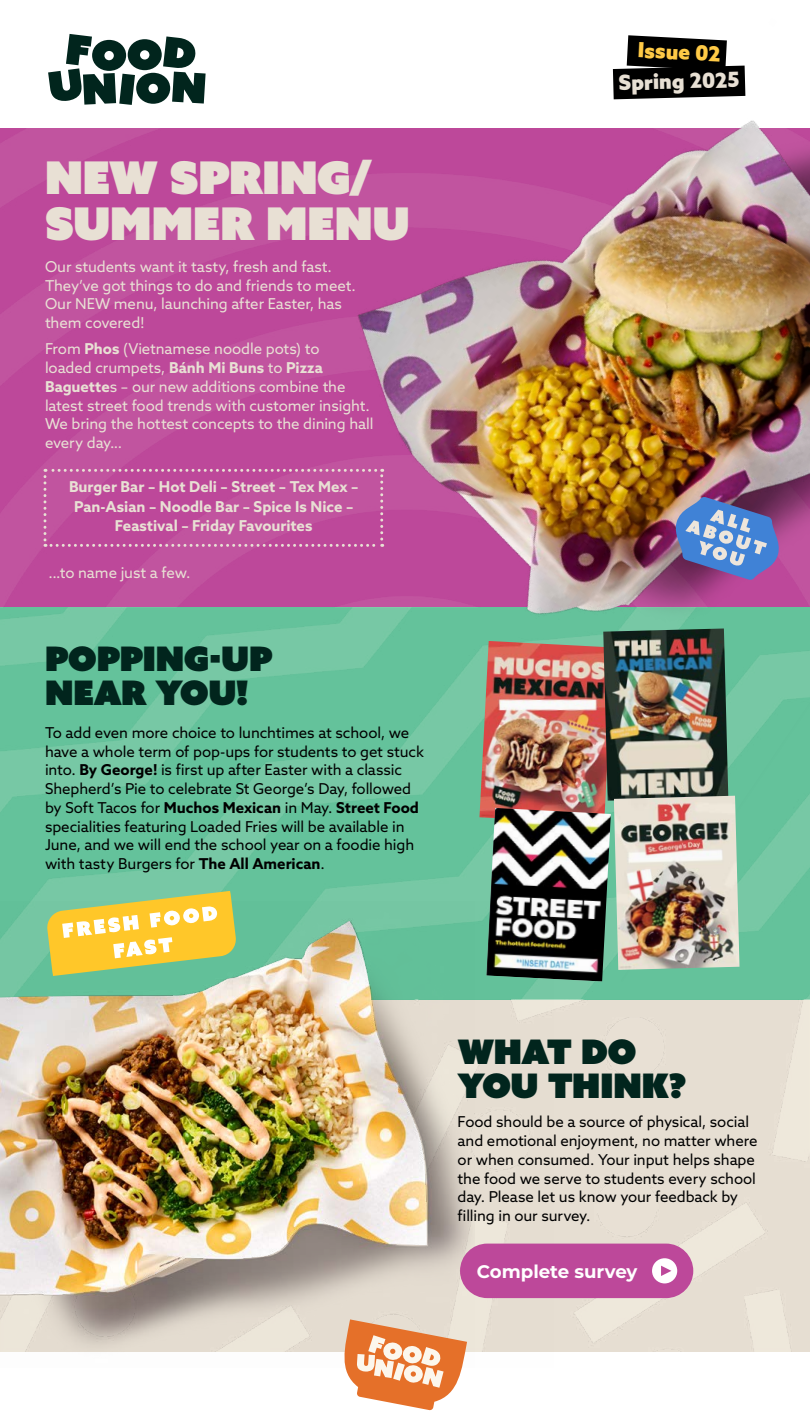
<style>
.page{position:relative;width:810px;height:1427px;background:#fff}
.page>*{position:absolute;margin:0;border:0;box-sizing:border-box;transform-origin:0 0}
.Heading_Centred_White{font:45px/45.8px "Azo Sans Uber";letter-spacing:-.005em;color:#e8e0d4}
.Heading_Centred_White-2{font:33.75px/33.8px "Azo Sans Uber";letter-spacing:-.02em;color:#01251d}
.Portions{font:900 20.85px "Azo Sans";color:#e8e0d4}
.PLU_number{font:900 20.85px "Azo Sans";color:#ffca46}
.t1{font:700 18.15px "Montserrat";color:#fff}
.Body_copy{font:15px/18.8px "Azo Sans";letter-spacing:-.005em;color:#000}
.Body_copy_white{font:15px/18.8px "Azo Sans";letter-spacing:-.005em;color:#e8e0d4}
.Body_pullout{font:700 15px/19.5px "Azo Sans";color:#e8e0d4;text-align:center}
.s1{font-weight:700}
</style>
<div class="page">
<img style="left:0;top:607px;width:810px;height:393px">
<div style="left:0;top:128px;width:810px;height:479px;background:#bd489a"></div>
<img style="left:553px;top:1000px;width:257px;height:351px">
<svg style="left:48px;top:34px;width:56px;height:71px"></svg>
<img style="left:0;top:901px;width:553px;height:451px">
<img style="left:104px;top:36px;width:706px;height:946px">
<div style="left:460px;top:1243px;width:233px;height:55px;background:#bd489a;border-radius:27px"></div>
<div style="left:652px;top:1258px;width:25px;height:25px;background:#fff;border-radius:50%"></div>
<svg style="left:661px;top:1265px;width:10px;height:11px"></svg>
<svg style="left:46px;top:891px;width:191px;height:85px;background:#d6cc62"></svg>
<svg style="left:673px;top:496px;width:108px;height:84px;background:#727bb4"></svg>
<svg style="left:338px;top:1319px;width:129px;height:91px"></svg>
<svg style="left:613px;top:35px;width:132px;height:64px"></svg>
<svg style="left:44px;top:469px;width:339px;height:78px"></svg>
<img style="left:479px;top:641px;width:134px;height:183px">
<img style="left:603px;top:628px;width:125px;height:172px">
<img style="left:486px;top:808px;width:125px;height:173px">
<img style="left:614px;top:795px;width:126px;height:175px">
<p class="Heading_Centred_White" style="left:45px;top:154px;width:367px">NEW SPRING/<br>SUMMER MENU</p>
<p class="Body_copy_white" style="left:45px;top:257px;width:312px">Our students want it tasty, fresh and fast.<br>They’ve got things to do and friends to meet.<br>Our NEW menu, launching after Easter, has them covered!</p>
<p class="Body_copy_white" style="left:45px;top:339px;width:330px">From <span class="s1">Phos</span> (Vietnamese noodle pots) to<br>loaded crumpets, <span class="s1">Bánh Mi Buns</span> to <span class="s1">Pizza Baguette</span>s – our new additions combine the latest street food trends with customer insight.<br>We bring the hottest concepts to the dining hall every day...</p>
<p class="Body_pullout" style="left:69px;top:477px;width:291px">Burger Bar – Hot Deli – Street – Tex Mex –<br>Pan-Asian – Noodle Bar – Spice Is Nice –<br>Feastival – Friday Favourites</p>
<p class="Body_copy_white" style="left:49px;top:563px;width:143px">...to name just a few.</p>
<p class="Heading_Centred_White-2" style="left:45px;top:642px;width:230px">POPPING-UP<br>NEAR YOU!</p>
<p class="Body_copy" style="left:45px;top:723px;width:381px">To add even more choice to lunchtimes at school, we have a whole term of pop-ups for students to get stuck into. <span class="s1">By George!</span> is first up after Easter with a classic Shepherd’s Pie to celebrate St George’s Day, followed by Soft Tacos for <span class="s1">Muchos Mexican</span> in May. <span class="s1">Street Food </span>specialities featuring Loaded Fries will be available in June, and we will end the school year on a foodie high with tasty Burgers for <span class="s1">The All American</span>.</p>
<p class="PLU_number" style="left:638px;top:36px;width:85px;rotate:3deg">Issue 02</p>
<p class="Portions" style="left:618px;top:68px;width:123px;rotate:-1deg">Spring 2025</p>
<p class="Heading_Centred_White-2" style="left:458px;top:1034px;width:230px">WHAT DO<br>YOU THINK?</p>
<p class="Body_copy" style="left:458px;top:1112px;width:302px">Food should be a source of physical, social and emotional enjoyment, no matter where or when consumed. Your input helps shape the food we serve to students every school day. Please let us know your feedback by filling in our survey.</p>
<p class="t1" style="left:477px;top:1258px;width:162px">Complete survey</p>
</div>
